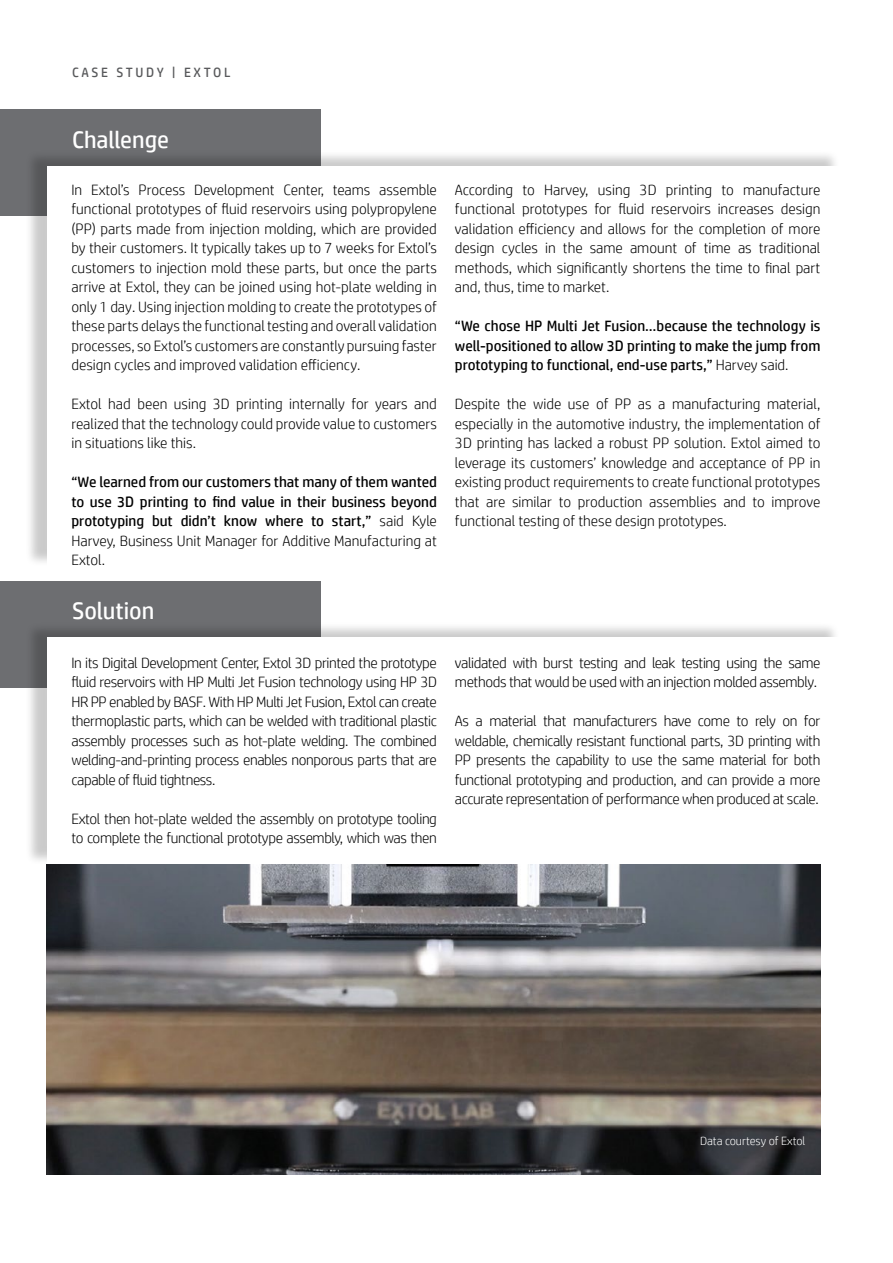
<style>
.page{position:relative;width:893px;height:1263px;background:#fff}
.page>*{position:absolute;margin:0;border:0;box-sizing:border-box;transform-origin:0 0}
.t1{font:24px "HP Simplified";color:#fff}
.t2{font:300 15px/19.5px "HP Simplified";letter-spacing:-.025em;color:#000;text-align:justify}
.t3{font:15px/19.5px "HP Simplified";color:#000;text-align:justify}
.t4{font:13.5px "HP Simplified";letter-spacing:.2em;color:#58595b}
.t5{font:300 12px "HP Simplified";letter-spacing:-.005em;color:#fff}
.s1{font-weight:300}
</style>
<div class="page">
<img style="left:47px;top:865px;width:774px;height:310px">
<div style="left:0;top:109px;width:321px;height:107px;background:#6d6e71"></div>
<div style="left:25px;top:150px;width:814px;height:417px;background:#000;opacity:.21"></div>
<div style="left:47px;top:166px;width:797px;height:400px;background:#fff"></div>
<div style="left:0;top:581px;width:321px;height:106px;background:#6d6e71"></div>
<div style="left:25px;top:621px;width:814px;height:244px;background:#000;opacity:.21"></div>
<div style="left:47px;top:637px;width:797px;height:227px;background:#fff"></div>
<p class="t4" style="left:72px;top:63px;width:160px">CASE STUDY | EXTOL</p>
<h1 class="t1" style="left:72px;top:124px;width:98px">Challenge</h1>
<p class="t2" style="left:71px;top:180px;width:367px">In Extol’s Process Development Center, teams assemble functional prototypes of fluid reservoirs using polypropylene (PP) parts made from injection molding, which are provided by their customers. It typically takes up to 7 weeks for Extol’s customers to injection mold these parts, but once the parts arrive at Extol, they can be joined using hot-plate welding in only 1 day. Using injection molding to create the prototypes of these parts delays the functional testing and overall validation processes, so Extol’s customers are constantly pursuing faster design cycles and improved validation efficiency.</p>
<p class="t2" style="left:71px;top:394px;width:367px">Extol had been using 3D printing internally for years and realized that the technology could provide value to customers in situations like this.</p>
<p class="t3" style="left:71px;top:472px;width:367px">“We learned from our customers that many of them wanted to use 3D printing to find value in their business beyond prototyping but didn’t know where to start,” <span class="s1">said Kyle Harvey, Business Unit Manager for Additive Manufacturing at Extol.</span></p>
<h1 class="t1" style="left:72px;top:595px;width:84px">Solution</h1>
<p class="t2" style="left:71px;top:652px;width:367px">In its Digital Development Center, Extol 3D printed the prototype fluid reservoirs with HP Multi Jet Fusion technology using HP 3D HR PP enabled by BASF. With HP Multi Jet Fusion, Extol can create thermoplastic parts, which can be welded with traditional plastic assembly processes such as hot-plate welding. The combined welding-and-printing process enables nonporous parts that are capable of fluid tightness.</p>
<p class="t2" style="left:71px;top:808px;width:367px">Extol then hot-plate welded the assembly on prototype tooling to complete the functional prototype assembly, which was then</p>
<p class="t2" style="left:455px;top:180px;width:367px">According to Harvey, using 3D printing to manufacture functional prototypes for fluid reservoirs increases design validation efficiency and allows for the completion of more design cycles in the same amount of time as traditional methods, which significantly shortens the time to final part and, thus, time to market.</p>
<p class="t3" style="left:455px;top:316px;width:367px">“We chose HP Multi Jet Fusion…because the technology is well-positioned to allow 3D printing to make the jump from prototyping to functional, end-use parts,” <span class="s1">Harvey said.</span></p>
<p class="t2" style="left:455px;top:394px;width:367px">Despite the wide use of PP as a manufacturing material, especially in the automotive industry, the implementation of 3D printing has lacked a robust PP solution. Extol aimed to leverage its customers’ knowledge and acceptance of PP in existing product requirements to create functional prototypes that are similar to production assemblies and to improve functional testing of these design prototypes.</p>
<p class="t2" style="left:455px;top:652px;width:367px">validated with burst testing and leak testing using the same methods that would be used with an injection molded assembly.</p>
<p class="t2" style="left:455px;top:711px;width:367px">As a material that manufacturers have come to rely on for weldable, chemically resistant functional parts, 3D printing with PP presents the capability to use the same material for both functional prototyping and production, and can provide a more accurate representation of performance when produced at scale.</p>
<p class="t5" style="left:700px;top:1133px;width:107px">Data courtesy of Extol</p>
</div>
